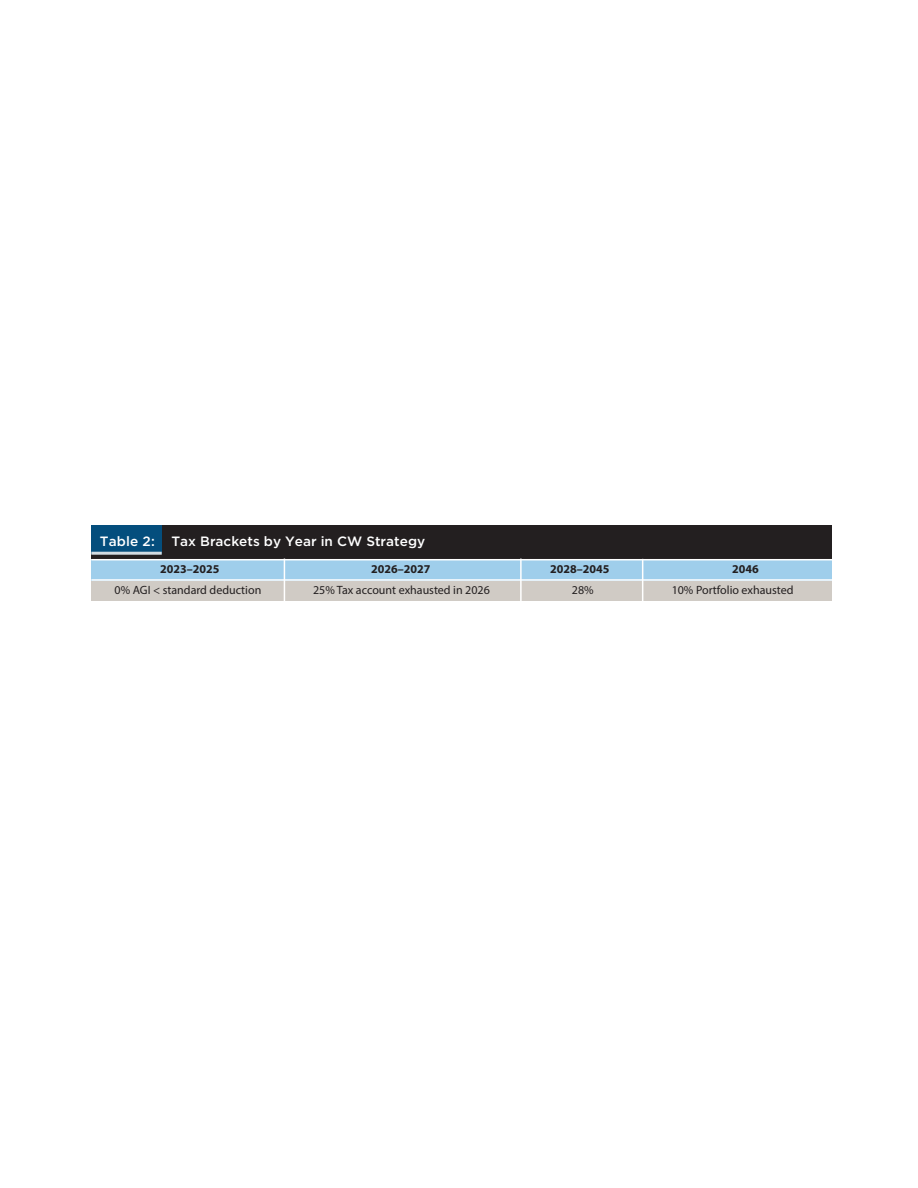
<style>
.page{position:relative;width:918px;height:1188px;background:#fff}
.page>*{position:absolute;margin:0;border:0;box-sizing:border-box;transform-origin:0 0}
.t1{font:500 13.5px "Gotham";color:#fff}
.t2{font:12px "Myriad Pro";color:#231f20}
.t3{font:700 12px "Myriad Pro";color:#231f20}
</style>
<div class="page">
<div style="left:91px;top:525px;width:741px;height:49px;background:#231f20"></div>
<div style="left:91px;top:525px;width:71px;height:29px;background:#044e7d"></div>
<div style="left:91px;top:570px;width:741px;height:31px;background:#d0cbc5"></div>
<div style="left:91px;top:559px;width:741px;height:21px;background:#9fceeb"></div>
<hr style="left:284px;top:559px;width:1px;height:63px;background:#fff">
<hr style="left:520px;top:559px;width:2px;height:62px;background:#fff">
<hr style="left:642px;top:559px;width:1px;height:62px;background:#fff">
<hr style="left:91px;top:559px;width:743px;height:1px;background:#fff">
<hr style="left:91px;top:579px;width:743px;height:2px;background:#fff">
<hr style="left:91px;top:552px;width:71px;height:3px;background:#d2dce2">
<p class="t1" style="left:100px;top:533px;width:57px">Table 2:</p>
<p class="t1" style="left:171px;top:533px;width:255px">Tax Brackets by Year in CW Strategy</p>
<p class="t3" style="left:160px;top:562px;width:61px">2023–2025</p>
<p class="t3" style="left:371px;top:562px;width:61px">2026–2027</p>
<p class="t3" style="left:550px;top:562px;width:61px">2028–2045</p>
<p class="t3" style="left:732px;top:562px;width:28px">2046</p>
<p class="t2" style="left:115px;top:583px;width:148px">0% AGI &lt; standard deduction</p>
<p class="t2" style="left:313px;top:583px;width:178px">25% Tax account exhausted in 2026</p>
<p class="t2" style="left:572px;top:583px;width:23px">28%</p>
<p class="t2" style="left:672px;top:583px;width:123px">10% Portfolio exhausted</p>
</div>
